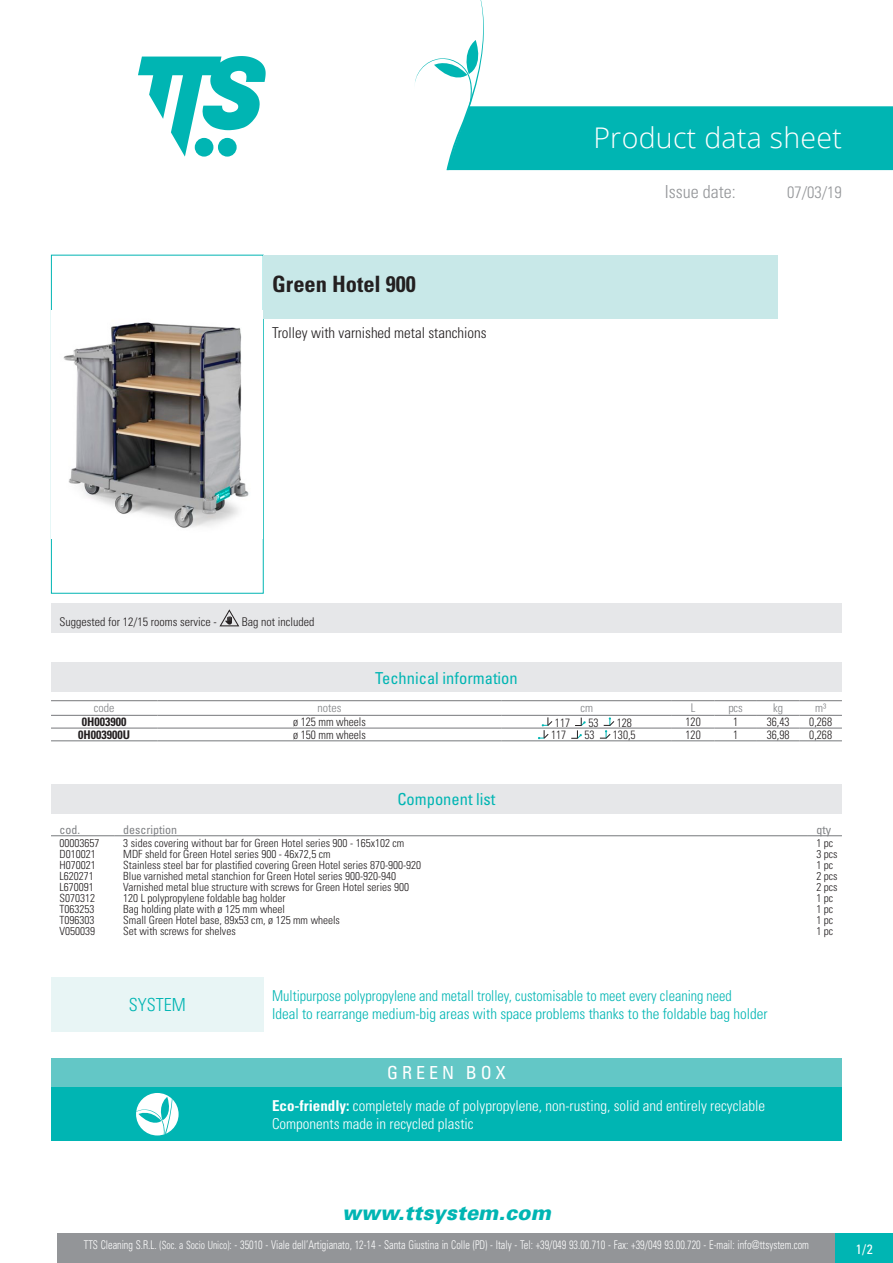
<style>
.page{position:relative;width:893px;height:1263px;background:#fff}
.page>*{position:absolute;margin:0;border:0;box-sizing:border-box;transform-origin:0 0}
.t1{font:300 28.5px "Open Sans";letter-spacing:.01em;color:#fff}
.t2{font:700 condensed 22.5px "Univers LT Std";color:#231f20}
.t3{font:italic 900 20.85px "Univers";color:#00b5b3;scale:.96 1}
.t4{font:300 condensed 18px "Univers";color:#939598}
.t5{font:condensed 18px "Univers LT Std";color:#fff}
.t6{font:300 condensed 18px "Univers LT Std";color:#00b5b3}
.t7{font:condensed 16.5px "Univers";color:#00b5b3}
.t8{font:condensed 16.5px "Univers LT Std";color:#00b5b3}
.t9{font:300 condensed 16.5px "Univers";color:#939598}
.t10{font:300 condensed 15px/18px "Univers LT Std";color:#00b5b3;scale:.95 1}
.t11{font:300 condensed 15px/18px "Univers LT Std";color:#fff}
.t12{font:300 condensed 15px "Univers LT Std";color:#231f20}
.t13{font:condensed 13.5px "Univers";color:#fff}
.t14{font:300 condensed 12px "Univers";color:#fff;scale:.85 1}
.t15{font:300 condensed 12px "Univers";color:#231f20;scale:.95 1}
.t16{font:300 condensed 12px "Univers";color:#231f20}
.t17{font:300 condensed 12px "Univers";color:#808285}
.t18{font:condensed 12px "Univers";color:#808285}
.t19{font:700 condensed 12px "Univers";color:#231f20}
.t20{font:300 condensed 11.25px "Univers";color:#231f20}
.s1{font-weight:700}
.s2{font-size:11.25px}
</style>
<div class="page">
<svg style="left:138px;top:56px;width:128px;height:101px"></svg>
<div style="left:57px;top:1233px;width:779px;height:30px;background:#939598"></div>
<div style="left:836px;top:1233px;width:57px;height:30px;background:#00b5b3"></div>
<svg style="left:415px;top:0;width:478px;height:170px"></svg>
<div style="left:51px;top:255px;width:213px;height:339px;border:1px solid #00b5b3"></div>
<img style="left:52px;top:310px;width:211px;height:228px">
<div style="left:264px;top:255px;width:514px;height:63px;background:#c8e8e8"></div>
<div style="left:51px;top:603px;width:791px;height:29px;background:#e6e7e9"></div>
<svg style="left:219px;top:609px;width:20px;height:17px"></svg>
<div style="left:51px;top:662px;width:791px;height:30px;background:#e6e7e9"></div>
<hr style="left:51px;top:700px;width:106px;height:1px;background:#76787b">
<hr style="left:157px;top:700px;width:345px;height:1px;background:#76787b">
<hr style="left:502px;top:700px;width:170px;height:1px;background:#76787b">
<hr style="left:672px;top:700px;width:42px;height:1px;background:#76787b">
<hr style="left:714px;top:700px;width:43px;height:1px;background:#76787b">
<hr style="left:757px;top:700px;width:42px;height:1px;background:#76787b">
<hr style="left:799px;top:700px;width:43px;height:1px;background:#76787b">
<hr style="left:51px;top:715px;width:106px;height:1px;background:#76787b">
<hr style="left:157px;top:715px;width:345px;height:1px;background:#76787b">
<hr style="left:502px;top:715px;width:170px;height:1px;background:#76787b">
<hr style="left:672px;top:715px;width:42px;height:1px;background:#76787b">
<hr style="left:714px;top:715px;width:43px;height:1px;background:#76787b">
<hr style="left:757px;top:715px;width:42px;height:1px;background:#76787b">
<hr style="left:799px;top:715px;width:43px;height:1px;background:#76787b">
<hr style="left:51px;top:728px;width:106px;height:1px;background:#76787b">
<hr style="left:51px;top:740px;width:106px;height:1px;background:#76787b">
<hr style="left:157px;top:728px;width:345px;height:1px;background:#76787b">
<hr style="left:157px;top:740px;width:345px;height:1px;background:#76787b">
<hr style="left:502px;top:728px;width:170px;height:1px;background:#76787b">
<hr style="left:502px;top:740px;width:170px;height:1px;background:#76787b">
<hr style="left:672px;top:728px;width:42px;height:1px;background:#76787b">
<hr style="left:672px;top:740px;width:42px;height:1px;background:#76787b">
<hr style="left:714px;top:728px;width:43px;height:1px;background:#76787b">
<hr style="left:714px;top:740px;width:43px;height:1px;background:#76787b">
<hr style="left:757px;top:728px;width:42px;height:1px;background:#76787b">
<hr style="left:757px;top:740px;width:42px;height:1px;background:#76787b">
<hr style="left:799px;top:728px;width:43px;height:1px;background:#76787b">
<hr style="left:799px;top:740px;width:43px;height:1px;background:#76787b">
<svg style="left:538px;top:717px;width:14px;height:22px"></svg>
<svg style="left:571px;top:718px;width:15px;height:21px"></svg>
<svg style="left:600px;top:717px;width:14px;height:22px"></svg>
<div style="left:51px;top:784px;width:791px;height:29px;background:#e6e7e9"></div>
<hr style="left:51px;top:835px;width:64px;height:1px;background:#76787b">
<hr style="left:115px;top:835px;width:693px;height:1px;background:#76787b">
<hr style="left:808px;top:835px;width:34px;height:1px;background:#76787b">
<div style="left:51px;top:977px;width:213px;height:55px;background:#e8f5f5"></div>
<div style="left:51px;top:1058px;width:791px;height:29px;background:#63c7c6"></div>
<div style="left:51px;top:1087px;width:213px;height:54px;background:#00b5b3"></div>
<svg style="left:136px;top:1093px;width:43px;height:42px"></svg>
<div style="left:264px;top:1087px;width:578px;height:54px;background:#00b5b3"></div>
<p class="t2" style="left:272px;top:270px;width:145px">Green Hotel 900</p>
<p class="t12" style="left:272px;top:324px;width:216px">Trolley with varnished metal stanchions</p>
<p class="t1" style="left:593px;top:118px;width:250px">Product data sheet</p>
<p class="t4" style="left:665px;top:181px;width:72px">Issue date:</p>
<p class="t9" style="left:787px;top:182px;width:56px">07/03/19</p>
<p class="t16" style="left:60px;top:615px;width:159px">Suggested for 12/15 rooms service -</p>
<p class="t16" style="left:242px;top:615px;width:74px">Bag not included</p>
<p class="t7" style="left:375px;top:667px;width:144px">Technical information</p>
<p class="t17" style="left:94px;top:701px;width:22px">code</p>
<p class="t17" style="left:318px;top:701px;width:25px">notes</p>
<p class="t17" style="left:580px;top:701px;width:14px">cm</p>
<p class="t17" style="left:691px;top:701px;width:6px">L</p>
<p class="t17" style="left:728px;top:701px;width:16px">pcs</p>
<p class="t17" style="left:773px;top:701px;width:11px">kg</p>
<p class="t17" style="left:815px;top:701px;width:13px">m³</p>
<p class="t19" style="left:82px;top:715px;width:46px">0H003900</p>
<p class="t15" style="left:293px;top:715px;width:78px">ø 125 mm wheels</p>
<p class="t15" style="left:555px;top:715px;width:17px">117</p>
<p class="t15" style="left:588px;top:715px;width:12px">53</p>
<p class="t15" style="left:617px;top:715px;width:17px">128</p>
<p class="t15" style="left:685px;top:715px;width:17px">120</p>
<p class="t15" style="left:733px;top:715px;width:7px">1</p>
<p class="t15" style="left:767px;top:715px;width:25px">36,43</p>
<p class="t15" style="left:809px;top:715px;width:25px">0,268</p>
<p class="t19" style="left:78px;top:728px;width:53px">0H003900U</p>
<p class="t15" style="left:293px;top:728px;width:78px">ø 150 mm wheels</p>
<p class="t15" style="left:551px;top:728px;width:17px">117</p>
<p class="t15" style="left:584px;top:728px;width:12px">53</p>
<p class="t15" style="left:613px;top:728px;width:25px">130,5</p>
<p class="t15" style="left:685px;top:728px;width:17px">120</p>
<p class="t15" style="left:733px;top:728px;width:7px">1</p>
<p class="t15" style="left:767px;top:728px;width:25px">36,98</p>
<p class="t15" style="left:809px;top:728px;width:25px">0,268</p>
<p class="t8" style="left:397px;top:788px;width:100px">Component list</p>
<p class="t18" style="left:60px;top:822px;width:22px">cod.</p>
<p class="t18" style="left:123px;top:822px;width:55px">description</p>
<p class="t18" style="left:816px;top:822px;width:16px">qty</p>
<p class="t20" style="left:60px;top:836px;width:41px">00003657</p>
<p class="t20" style="left:123px;top:836px;width:283px">3 sides covering without bar for Green Hotel series 900 - 165x102 cm</p>
<p class="t20" style="left:816px;top:836px;width:18px">1 pc</p>
<p class="t20" style="left:60px;top:847px;width:38px">D010021</p>
<p class="t20" style="left:123px;top:847px;width:209px">MDF sheld for Green Hotel series 900 - 46x72,5 cm</p>
<p class="t20" style="left:816px;top:847px;width:23px">3 pcs</p>
<p class="t20" style="left:60px;top:858px;width:38px">H070021</p>
<p class="t20" style="left:123px;top:858px;width:299px">Stainless steel bar for plastified covering Green Hotel series 870-900-920</p>
<p class="t20" style="left:816px;top:858px;width:18px">1 pc</p>
<p class="t20" style="left:59px;top:869px;width:36px">L620271</p>
<p class="t20" style="left:123px;top:869px;width:274px">Blue varnished metal stanchion for Green Hotel series 900-920-940</p>
<p class="t20" style="left:816px;top:869px;width:23px">2 pcs</p>
<p class="t20" style="left:59px;top:880px;width:36px">L670091</p>
<p class="t20" style="left:123px;top:880px;width:287px">Varnished metal blue structure with screws for Green Hotel series 900</p>
<p class="t20" style="left:816px;top:880px;width:23px">2 pcs</p>
<p class="t20" style="left:59px;top:891px;width:37px">S070312</p>
<p class="t20" style="left:123px;top:891px;width:164px">120 L polypropylene foldable bag holder</p>
<p class="t20" style="left:816px;top:891px;width:18px">1 pc</p>
<p class="t20" style="left:59px;top:902px;width:36px">T063253</p>
<p class="t20" style="left:123px;top:902px;width:163px">Bag holding plate with ø 125 mm wheel</p>
<p class="t20" style="left:816px;top:902px;width:18px">1 pc</p>
<p class="t20" style="left:59px;top:913px;width:36px">T096303</p>
<p class="t20" style="left:123px;top:913px;width:218px">Small Green Hotel base, 89x53 cm, ø 125 mm wheels</p>
<p class="t20" style="left:816px;top:913px;width:18px">1 pc</p>
<p class="t20" style="left:59px;top:924px;width:37px">V050039</p>
<p class="t20" style="left:123px;top:924px;width:114px">Set with screws for shelves</p>
<p class="t20" style="left:816px;top:924px;width:18px">1 pc</p>
<p class="t6" style="left:129px;top:994px;width:58px">SYSTEM</p>
<p class="t10" style="left:272px;top:987px;width:523px">Multipurpose polypropylene and metall trolley, customisable to meet every cleaning need<br>Ideal to rearrange medium-big areas with space problems thanks to the foldable bag holder</p>
<p class="t5" style="left:387px;top:1061px;width:120px">G R E E N B O X</p>
<p class="t11" style="left:272px;top:1096px;width:495px"><span class="s1">Eco-friendly:</span> completely made of polypropylene, non-rusting, solid and entirely recyclable<br>Components made in recycled plastic</p>
<h3 class="t3" style="left:342px;top:1200px;width:219px">www.ttsystem.com</h3>
<p class="t14" style="left:84px;top:1238px;width:855px">TTS Cleaning S.R.L. <span class="s2">(Soc. a Socio Unico)</span>: - 35010 - Viale dell’Artigianato, 12-14 - Santa Giustina in Colle (PD) - Italy - Tel: +39/049 93.00.710 - Fax: +39/049 93.00.720 - E-mail: info@ttsystem.com</p>
<p class="t13" style="left:856px;top:1240px;width:19px">1/2</p>
</div>
